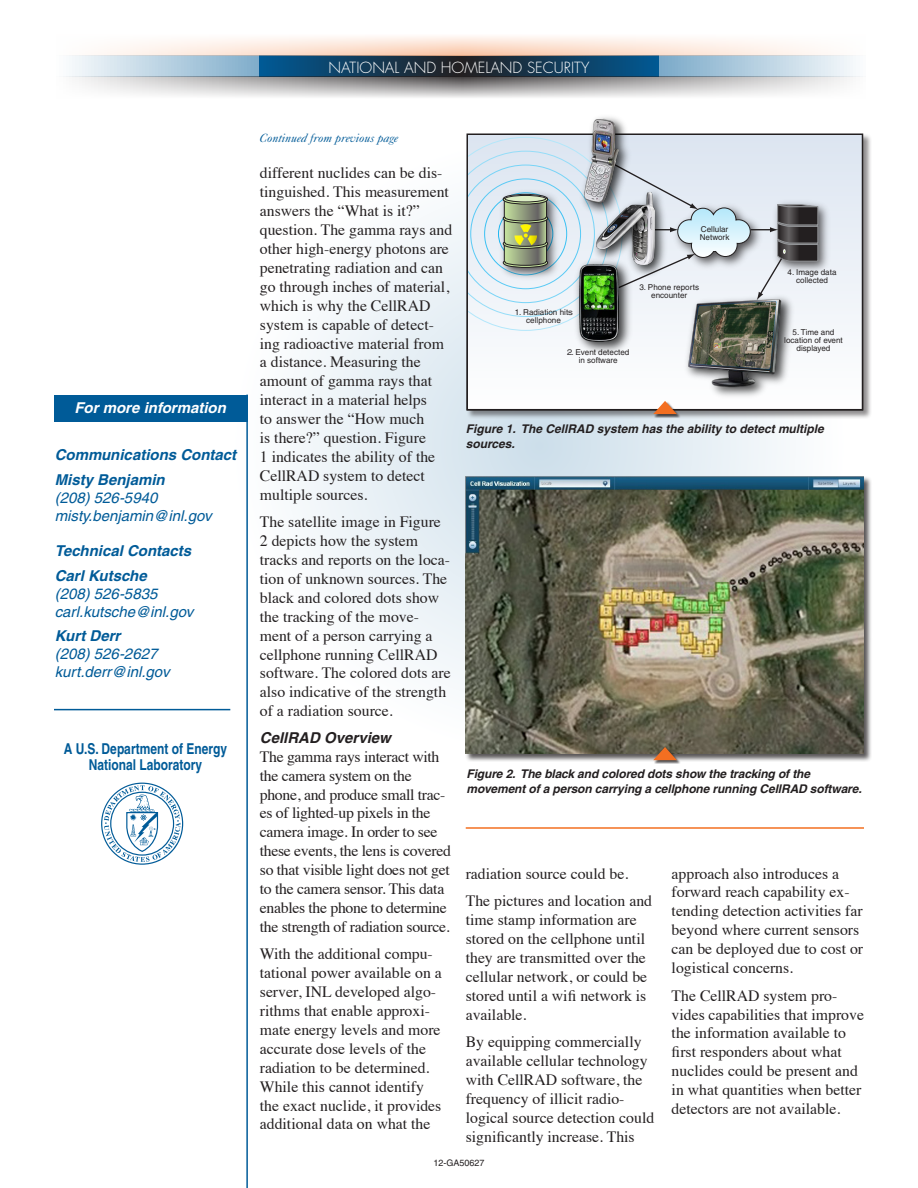
<style>
.page{position:relative;width:918px;height:1188px;background:#fff}
.page>*{position:absolute;margin:0;border:0;box-sizing:border-box;transform-origin:0 0}
.Body_Text{font:15.75px/18.9px "Times";color:#231f20}
.Body_Text-2{font:15.75px/18.9px "Times";letter-spacing:-.02em;color:#231f20}
.Contact_Information{font:italic 15px "Helvetica";color:#005b98}
.Contact_Subhead{font:italic 700 15px "Helvetica";color:#005b98}
.Contact_Name{font:italic 700 15px "Helvetica";color:#005b98}
.t1{font:300 15px "Futura";color:#fff}
.Subhead_2{font:700 15px "Helvetica";color:#005b98;scale:.8 1}
.Body_Text-3{font:700 15px "Helvetica";color:#005b98;scale:.8 1}
.Subhead_2-2{font:italic 700 15px "Helvetica";color:#fff}
.Subhead_2-3{font:italic 700 15px "Helvetica";color:#231f20}
.t2{font:italic 700 12px/15px "Helvetica";letter-spacing:-.01em;color:#231f20}
.Continued_on__from{font:italic 12px "Caslon Five Forty";color:#005b98}
.t3{font:9px "Helvetica";color:#231f20}
.t4{font:8.1px/8.1px "Helvetica";color:#231f20;text-align:center}
</style>
<div class="page">
<svg style="left:72px;top:55px;width:781px;height:21px;background:#b9d1e1"></svg>
<svg style="left:259px;top:55px;width:400px;height:21px;background:#18405c"></svg>
<svg style="left:98px;top:36px;width:730px;height:19px"></svg>
<svg style="left:63px;top:76px;width:800px;height:22px"></svg>
<svg style="left:246px;top:212px;width:538px;height:468px"></svg>
<svg style="left:101px;top:783px;width:82px;height:82px"></svg>
<hr style="left:54px;top:709px;width:176px;height:1px;background:#005b98">
<div style="left:54px;top:395px;width:193px;height:27px;background:#005b98"></div>
<hr style="left:246px;top:395px;width:2px;height:793px;background:#005b98">
<div style="left:465px;top:477px;width:407px;height:285px;background:#231f20;opacity:.75"></div>
<img style="left:465px;top:476px;width:398px;height:277px">
<div style="left:466px;top:133px;width:406px;height:286px;background:#231f20;opacity:.5"></div>
<hr style="left:466px;top:827px;width:398px;height:2px;background:#f36f21">
<div style="left:467px;top:134px;width:395px;height:276px;background:linear-gradient(to bottom,#dce5f1,#fefefe)"></div>
<div style="left:466px;top:134px;width:397px;height:276px;border:2px solid #231f20"></div>
<div style="left:654px;top:401px;width:27px;height:17px;background:#231f20;opacity:.75"></div>
<svg style="left:653px;top:401px;width:24px;height:13px"></svg>
<div style="left:654px;top:747px;width:27px;height:17px;background:#231f20;opacity:.75"></div>
<svg style="left:653px;top:747px;width:24px;height:13px"></svg>
<img style="left:823px;top:197px;width:11px;height:80px">
<svg style="left:468px;top:137px;width:355px;height:194px"></svg>
<img style="left:577px;top:117px;width:58px;height:102px">
<img style="left:584px;top:118px;width:35px;height:86px">
<img style="left:571px;top:256px;width:64px;height:102px">
<img style="left:580px;top:264px;width:39px;height:78px">
<img style="left:588px;top:185px;width:83px;height:96px">
<img style="left:597px;top:193px;width:57px;height:72px">
<img style="left:681px;top:291px;width:116px;height:111px">
<img style="left:680px;top:292px;width:118px;height:100px">
<p class="t1" style="left:329px;top:58px;width:262px">NATIONAL AND HOMELAND SECURITY</p>
<p class="Subhead_2-2" style="left:74px;top:398px;width:153px">For more information</p>
<p class="Contact_Subhead" style="left:55px;top:446px;width:183px">Communications Contact</p>
<p class="Contact_Name" style="left:55px;top:470px;width:112px">Misty Benjamin</p>
<p class="Contact_Information" style="left:55px;top:489px;width:104px">(208) 526-5940</p>
<p class="Contact_Information" style="left:55px;top:507px;width:158px">misty.benjamin@inl.gov</p>
<p class="Contact_Subhead" style="left:55px;top:542px;width:138px">Technical Contacts</p>
<p class="Contact_Name" style="left:55px;top:566px;width:93px">Carl Kutsche</p>
<p class="Contact_Information" style="left:55px;top:585px;width:104px">(208) 526-5835</p>
<p class="Contact_Information" style="left:55px;top:603px;width:140px">carl.kutsche@inl.gov</p>
<p class="Contact_Name" style="left:55px;top:627px;width:67px">Kurt Derr</p>
<p class="Contact_Information" style="left:55px;top:645px;width:104px">(208) 526-2627</p>
<p class="Contact_Information" style="left:55px;top:663px;width:116px">kurt.derr@inl.gov</p>
<p class="Subhead_2" style="left:64px;top:740px;width:206px">A U.S. Department of Energy</p>
<p class="Body_Text-3" style="left:89px;top:756px;width:143px">National Laboratory</p>
<p class="Continued_on__from" style="left:260px;top:131px;width:140px">Continued from previous page</p>
<p class="Body_Text" style="left:260px;top:162px;width:194px">different nuclides can be dis&shy;tinguished. This measurement answers the “What is it?” question. The gamma rays and other high-energy photons are penetrating radiation and can go through inches of material, which is why the CellRAD system is capable of detect&shy;ing radioactive material from a distance. Measuring the amount of gamma rays that interact in a material helps<br>to answer the “How much<br>is there?” question. Figure<br>1 indicates the ability of the<br>CellRAD system to detect multiple sources.</p>
<p class="Body_Text" style="left:260px;top:511px;width:192px">The satellite image in Figure<br>2 depicts how the system tracks and reports on the loca&shy;tion of unknown sources. The black and colored dots show the tracking of the move&shy;ment of a person carrying a cellphone running CellRAD software. The colored dots are also indicative of the strength of a radiation source.</p>
<p class="Subhead_2-3" style="left:260px;top:728px;width:132px">CellRAD Overview</p>
<p class="Body_Text-2" style="left:260px;top:746px;width:193px">The gamma rays interact with the camera system on the phone, and produce small trac&shy;es of lighted-up pixels in the camera image. In order to see these events, the lens is covered so that visible light does not get to the camera sensor. This data enables the phone to determine the strength of radiation source.</p>
<p class="Body_Text" style="left:260px;top:943px;width:183px">With the additional compu&shy;tational power available on a server, INL developed algo&shy;rithms that enable approxi&shy;mate energy levels and more accurate dose levels of the radiation to be determined.<br>While this cannot identify the exact nuclide, it provides additional data on what the</p>
<p class="t4" style="left:700px;top:225px;width:31px;text-align:left">Cellular<br>Network</p>
<p class="t4" style="left:515px;top:308px;width:59px">1. Radiation hits cellphone</p>
<p class="t4" style="left:567px;top:348px;width:64px">2. Event detected in software</p>
<p class="t4" style="left:639px;top:283px;width:61px">3. Phone reports encounter</p>
<p class="t4" style="left:788px;top:268px;width:50px">4. Image data collected</p>
<p class="t4" style="left:784px;top:328px;width:60px">5. Time and location of event displayed</p>
<p class="t2" style="left:466px;top:421px;width:360px">Figure 1. The CellRAD system has the ability to detect multiple sources.</p>
<p class="t2" style="left:466px;top:766px;width:397px">Figure 2. The black and colored dots show the tracking of the movement of a person carrying a cellphone running CellRAD software.</p>
<p class="Body_Text" style="left:466px;top:863px;width:164px">radiation source could be.</p>
<p class="Body_Text" style="left:466px;top:890px;width:188px">The pictures and location and time stamp information are stored on the cellphone until they are transmitted over the cellular network, or could be stored until a wifi network is available.</p>
<p class="Body_Text" style="left:466px;top:1031px;width:190px">By equipping commercially available cellular technology with CellRAD software, the frequency of illicit radio&shy;logical source detection could significantly increase. This</p>
<p class="Body_Text" style="left:672px;top:863px;width:193px">approach also introduces a forward reach capability ex&shy;tending detection activities far beyond where current sensors can be deployed due to cost or logistical concerns.</p>
<p class="Body_Text" style="left:672px;top:985px;width:194px">The CellRAD system pro&shy;vides capabilities that improve the information available to first responders about what nuclides could be present and in what quantities when better detectors are not available.</p>
<p class="t3" style="left:433px;top:1158px;width:53px">12-GA50627</p>
</div>
